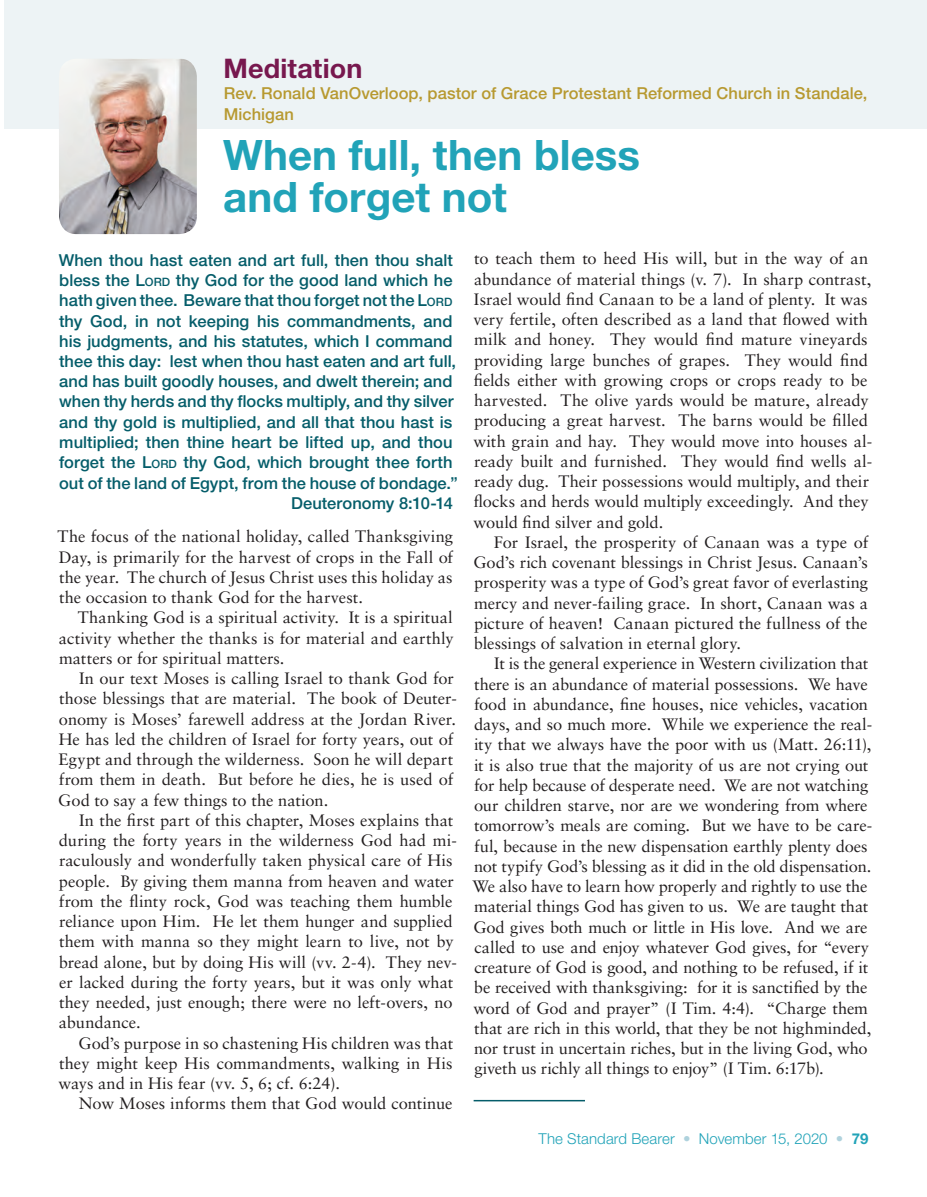
<style>
.page{position:relative;width:927px;height:1197px;background:#fff}
.page>*{position:absolute;margin:0;border:0;box-sizing:border-box;transform-origin:0 0}
.t1{font:700 42px/42px "Helvetica Neue LT Std";color:#21a3b8}
.t2{font:700 27px "Helvetica Neue LT Std";letter-spacing:.005em;color:#77184e}
.t3{font:16.5px/20.2px "Sabon LT Std";color:#231f20;text-align:justify}
.t4{font:500 16.5px "Helvetica Neue LT Std";letter-spacing:.005em;color:#055d6a}
.t5{font:500 16.5px/21px "Helvetica Neue LT Std";letter-spacing:.005em;color:#b79930}
.t6{font:300 15px "Helvetica Neue LT Std";letter-spacing:.005em;color:#21a3b8}
.s1{font-size:11.55px}
.s2{color:#afd2dd}
.s3{font-weight:700}
</style>
<div class="page">
<div style="left:4px;top:0;width:923px;height:129px;background:#edf3f5"></div>
<hr style="left:474px;top:1100px;width:111px;height:1px;background:#055d6a">
<img style="left:59px;top:59px;width:138px;height:175px">
<h2 class="t2" style="left:224px;top:51px;width:140px">Meditation</h2>
<p class="t5" style="left:224px;top:82px;width:645px">Rev. Ronald VanOverloop, pastor of Grace Protestant Reformed Church in Standale,<br>Michigan</p>
<h1 class="t1" style="left:223px;top:133px;width:418px">When full, then bless and forget not</h1>
<p class="t4" style="left:59px;top:250px;width:396px">When thou hast eaten and art full, then thou shalt</p>
<p class="t4" style="left:59px;top:270px;width:395px">bless the L<span class="s1">ORD</span> thy God for the good land which he</p>
<p class="t4" style="left:59px;top:291px;width:395px">hath given thee. Beware that thou forget not the L<span class="s1">ORD</span></p>
<p class="t4" style="left:59px;top:311px;width:395px">thy God, in not keeping his commandments, and</p>
<p class="t4" style="left:59px;top:331px;width:395px">his judgments, and his statutes, which I command</p>
<p class="t4" style="left:59px;top:351px;width:399px">thee this day: lest when thou hast eaten and art full,</p>
<p class="t4" style="left:59px;top:372px;width:395px">and has built goodly houses, and dwelt therein; and</p>
<p class="t4" style="left:59px;top:392px;width:396px">when thy herds and thy flocks multiply, and thy silver</p>
<p class="t4" style="left:59px;top:412px;width:395px">and thy gold is multiplied, and all that thou hast is</p>
<p class="t4" style="left:59px;top:432px;width:395px">multiplied; then thine heart be lifted up, and thou</p>
<p class="t4" style="left:59px;top:453px;width:395px">forget the L<span class="s1">ORD</span> thy God, which brought thee forth</p>
<p class="t4" style="left:59px;top:473px;width:400px">out of the land of Egypt, from the house of bondage.”</p>
<p class="t4" style="left:291px;top:493px;width:163px">Deuteronomy 8:10-14</p>
<p class="t3" style="left:58px;top:526px;width:397px">The focus of the national holiday, called Thanksgiving Day, is primarily for the harvest of crops in the Fall of the year. The church of Jesus Christ uses this holiday as the occasion to thank God for the harvest.</p>
<p class="t3" style="left:59px;top:607px;width:396px;text-indent:19px">Thanking God is a spiritual activity. It is a spiritual activity whether the thanks is for material and earthly matters or for spiritual matters.</p>
<p class="t3" style="left:58px;top:668px;width:400px;text-align:left;text-indent:21px">In our text Moses is calling Israel to thank God for those blessings that are material. The book of Deuter&shy;onomy is Moses’ farewell address at the Jordan River.<br>He has led the children of Israel for forty years, out of Egypt and through the wilderness. Soon he will depart from them in death. But before he dies, he is used of God to say a few things to the nation.</p>
<p class="t3" style="left:59px;top:810px;width:400px;text-align:left;text-indent:20px">In the first part of this chapter, Moses explains that during the forty years in the wilderness God had mi&shy;raculously and wonderfully taken physical care of His people. By giving them manna from heaven and water from the flinty rock, God was teaching them humble reliance upon Him. He let them hunger and supplied them with manna so they might learn to live, not by bread alone, but by doing His will (vv. 2-4). They nev&shy;er lacked during the forty years, but it was only what they needed, just enough; there were no left-overs, no abundance.</p>
<p class="t3" style="left:58px;top:1033px;width:396px;text-indent:20px">God’s purpose in so chastening His children was that they might keep His commandments, walking in His ways and in His fear (vv. 5, 6; cf. 6:24).</p>
<p class="t3" style="left:79px;top:1093px;width:375px">Now Moses informs them that God would continue</p>
<p class="t3" style="left:473px;top:248px;width:400px;text-align:left">to teach them to heed His will, but in the way of an abundance of material things (v. 7). In sharp contrast, Israel would find Canaan to be a land of plenty. It was very fertile, often described as a land that flowed with milk and honey. They would find mature vineyards providing large bunches of grapes. They would find fields either with growing crops or crops ready to be harvested. The olive yards would be mature, already producing a great harvest. The barns would be filled with grain and hay. They would move into houses al&shy;ready built and furnished. They would find wells al&shy;ready dug. Their possessions would multiply, and their flocks and herds would multiply exceedingly. And they would find silver and gold.</p>
<p class="t3" style="left:473px;top:532px;width:396px;text-indent:20px">For Israel, the prosperity of Canaan was a type of God’s rich covenant blessings in Christ Jesus. Canaan’s prosperity was a type of God’s great favor of everlasting mercy and never-failing grace. In short, Canaan was a picture of heaven! Canaan pictured the fullness of the blessings of salvation in eternal glory.</p>
<p class="t3" style="left:473px;top:653px;width:401px;text-align:left;text-indent:22px">It is the general experience in Western civilization that there is an abundance of material possessions. We have food in abundance, fine houses, nice vehicles, vacation days, and so much more. While we experience the real&shy;ity that we always have the poor with us (Matt. 26:11), it is also true that the majority of us are not crying out for help because of desperate need. We are not watching our children starve, nor are we wondering from where tomorrow’s meals are coming. But we have to be care&shy;ful, because in the new dispensation earthly plenty does not typify God’s blessing as it did in the old dispensation.<br>We also have to learn how properly and rightly to use the material things God has given to us. We are taught that God gives both much or little in His love. And we are called to use and enjoy whatever God gives, for “every creature of God is good, and nothing to be refused, if it be received with thanksgiving: for it is sanctified by the word of God and prayer” (I Tim. 4:4). “Charge them that are rich in this world, that they be not highminded, nor trust in uncertain riches, but in the living God, who giveth us richly all things to enjoy” (I Tim. 6:17b).</p>
<p class="t6" style="left:539px;top:1129px;width:331px">The Standard Bearer <span class="s2">•</span> November 15, 2020 <span class="s2">•</span> <span class="s3">79</span></p>
</div>
